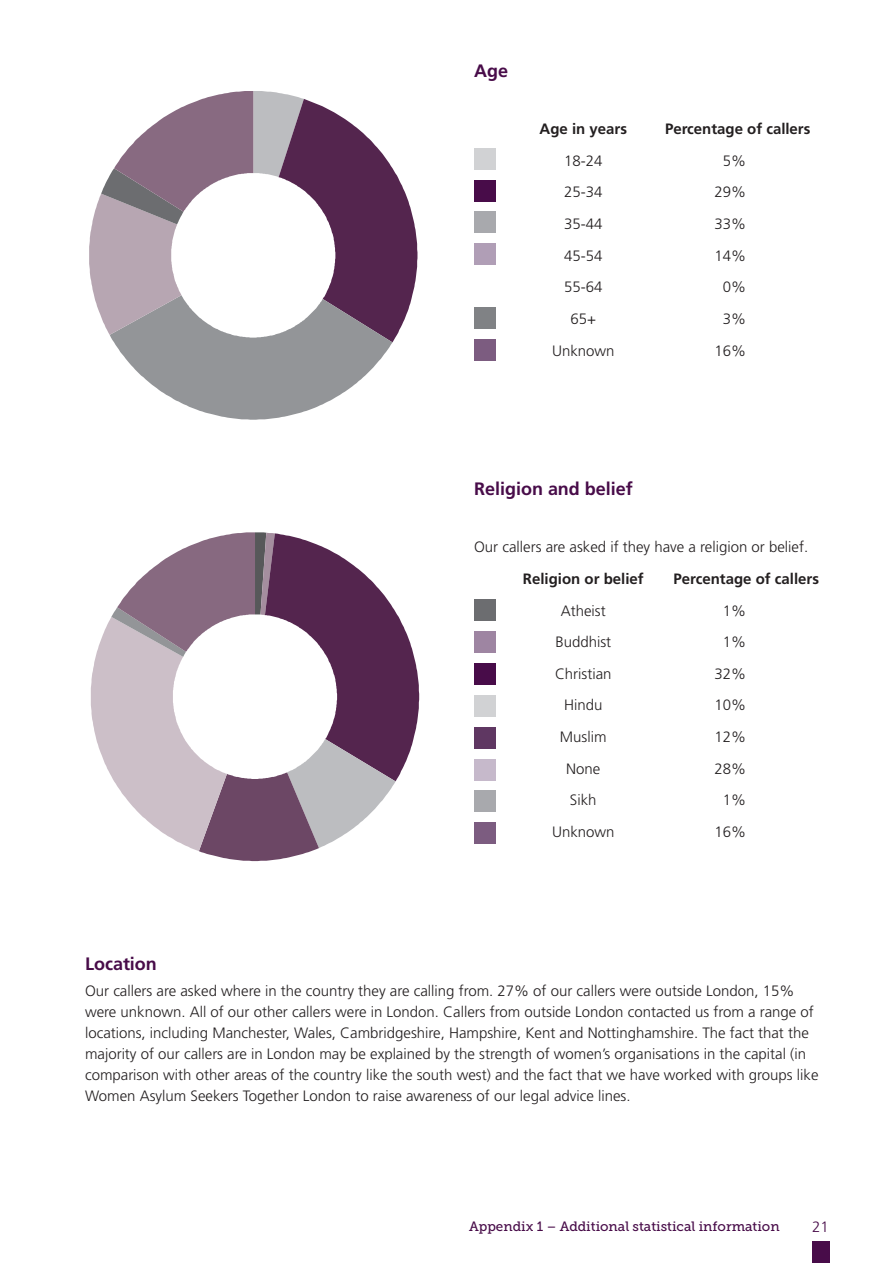
<style>
.page{position:relative;width:893px;height:1263px;background:#fff}
.page>*{position:absolute;margin:0;border:0;box-sizing:border-box;transform-origin:0 0}
.t1{font:700 18px "Frutiger";color:#480c49}
.t2{font:300 15px/21px "Frutiger";color:#231f20}
.t3{font:700 15px "Frutiger";color:#231f20}
.t4{font:300 15px "Frutiger";color:#480c49}
.t5{font:13.5px "Museo Slab 500";color:#480c49}
</style>
<div class="page">
<svg style="left:89px;top:91px;width:328px;height:329px"></svg>
<div style="left:812px;top:1242px;width:17px;height:21px;background:#480c49"></div>
<div style="left:474px;top:148px;width:21px;height:21px;background:#d1d2d4"></div>
<div style="left:474px;top:180px;width:21px;height:21px;background:#480c49"></div>
<div style="left:474px;top:212px;width:21px;height:21px;background:#a8a9ad"></div>
<div style="left:474px;top:244px;width:21px;height:21px;background:#b09eb6"></div>
<div style="left:474px;top:307px;width:21px;height:22px;background:#808285"></div>
<div style="left:474px;top:339px;width:21px;height:22px;background:#7c5c80"></div>
<div style="left:474px;top:599px;width:21px;height:22px;background:#6c6d70"></div>
<div style="left:474px;top:631px;width:21px;height:22px;background:#9e85a2"></div>
<div style="left:474px;top:663px;width:21px;height:21px;background:#480c49"></div>
<div style="left:474px;top:695px;width:21px;height:21px;background:#d1d2d4"></div>
<div style="left:474px;top:727px;width:21px;height:21px;background:#5f3762"></div>
<div style="left:474px;top:759px;width:21px;height:21px;background:#c6b9cb"></div>
<div style="left:474px;top:791px;width:21px;height:21px;background:#a8a9ad"></div>
<div style="left:474px;top:823px;width:21px;height:21px;background:#7c5c80"></div>
<svg style="left:91px;top:532px;width:328px;height:329px"></svg>
<p class="t1" style="left:474px;top:64px;width:35px">Age</p>
<p class="t3" style="left:540px;top:123px;width:89px">Age in years</p>
<p class="t3" style="left:665px;top:123px;width:147px">Percentage of callers</p>
<p class="t2" style="left:564px;top:151px;width:40px">18-24</p>
<p class="t2" style="left:723px;top:151px;width:25px">5%</p>
<p class="t2" style="left:564px;top:183px;width:40px">25-34</p>
<p class="t2" style="left:715px;top:183px;width:33px">29%</p>
<p class="t2" style="left:564px;top:215px;width:40px">35-44</p>
<p class="t2" style="left:715px;top:215px;width:33px">33%</p>
<p class="t2" style="left:564px;top:246px;width:40px">45-54</p>
<p class="t2" style="left:715px;top:246px;width:33px">14%</p>
<p class="t2" style="left:564px;top:278px;width:40px">55-64</p>
<p class="t2" style="left:723px;top:278px;width:25px">0%</p>
<p class="t2" style="left:570px;top:309px;width:27px">65+</p>
<p class="t2" style="left:723px;top:309px;width:25px">3%</p>
<p class="t2" style="left:552px;top:341px;width:64px">Unknown</p>
<p class="t2" style="left:715px;top:341px;width:33px">16%</p>
<p class="t1" style="left:474px;top:482px;width:160px">Religion and belief</p>
<p class="t2" style="left:474px;top:538px;width:336px">Our callers are asked if they have a religion or belief.</p>
<p class="t3" style="left:523px;top:573px;width:122px">Religion or belief</p>
<p class="t3" style="left:674px;top:573px;width:147px">Percentage of callers</p>
<p class="t2" style="left:561px;top:601px;width:46px">Atheist</p>
<p class="t2" style="left:723px;top:601px;width:25px">1%</p>
<p class="t2" style="left:555px;top:633px;width:57px">Buddhist</p>
<p class="t2" style="left:723px;top:633px;width:25px">1%</p>
<p class="t2" style="left:555px;top:664px;width:58px">Christian</p>
<p class="t2" style="left:715px;top:664px;width:33px">32%</p>
<p class="t2" style="left:564px;top:696px;width:40px">Hindu</p>
<p class="t2" style="left:715px;top:696px;width:33px">10%</p>
<p class="t2" style="left:560px;top:727px;width:48px">Muslim</p>
<p class="t2" style="left:715px;top:727px;width:33px">12%</p>
<p class="t2" style="left:566px;top:759px;width:36px">None</p>
<p class="t2" style="left:715px;top:759px;width:33px">28%</p>
<p class="t2" style="left:570px;top:791px;width:28px">Sikh</p>
<p class="t2" style="left:723px;top:791px;width:25px">1%</p>
<p class="t2" style="left:552px;top:822px;width:64px">Unknown</p>
<p class="t2" style="left:715px;top:822px;width:33px">16%</p>
<p class="t1" style="left:85px;top:957px;width:73px">Location</p>
<p class="t2" style="left:85px;top:981px;width:735px">Our callers are asked where in the country they are calling from. 27% of our callers were outside London, 15% were unknown. All of our other callers were in London. Callers from outside London contacted us from a range of locations, including Manchester, Wales, Cambridgeshire, Hampshire, Kent and Nottinghamshire. The fact that the majority of our callers are in London may be explained by the strength of women’s organisations in the capital (in comparison with other areas of the country like the south west) and the fact that we have worked with groups like Women Asylum Seekers Together London to raise awareness of our legal advice lines.</p>
<p class="t5" style="left:469px;top:1221px;width:312px">Appendix 1 – Additional statistical information</p>
<p class="t4" style="left:812px;top:1220px;width:18px">21</p>
</div>
